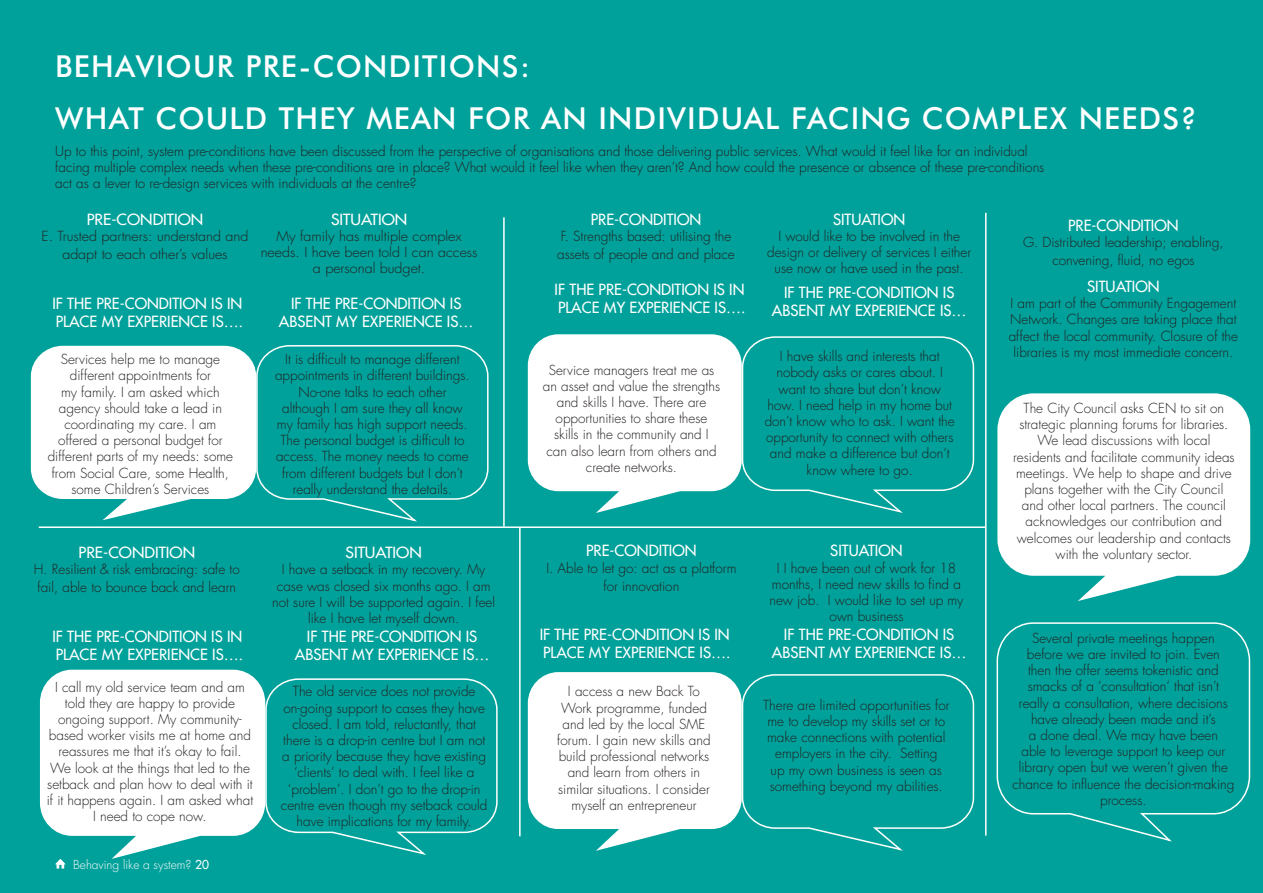
<style>
.page{position:relative;width:1263px;height:893px;background:#00a19a}
.page>*{position:absolute;margin:0;border:0;box-sizing:border-box;transform-origin:0 0}
.t1{font:500 30.3px/51.4px "Futura BT";letter-spacing:.04em;color:#fff}
.t2{font:15px/18px "Futura LT";color:#fff}
.t3{font:15px "Futura LT";color:#fff;scale:1.06 1}
.t4{font:300 13.5px/16.2px "Futura LT";color:#241f21;text-align:center}
.t5{font:300 13.5px/16.2px "Futura LT";color:#241f21;text-align:center;scale:1.06 1}
.t6{font:300 12px "Futura LT";color:#fff}
.s1{font-weight:400}
</style>
<div class="page">
<svg style="left:997px;top:393px;width:253px;height:208px;background:#ddf2f1"></svg>
<svg style="left:528px;top:672px;width:447px;height:179px"></svg>
<svg style="left:528px;top:334px;width:447px;height:179px"></svg>
<svg style="left:996px;top:622px;width:255px;height:220px"></svg>
<svg style="left:31px;top:345px;width:458px;height:177px"></svg>
<hr style="left:985px;top:213px;width:1px;height:623px;background:#fff">
<hr style="left:503px;top:217px;width:2px;height:309px;background:#fff">
<hr style="left:519px;top:527px;width:2px;height:309px;background:#fff">
<hr style="left:39px;top:526px;width:947px;height:2px;background:#fff">
<svg style="left:40px;top:670px;width:458px;height:198px"></svg>
<h1 class="t1" style="left:55px;top:41px;width:1143px">BEHAVIOUR PRE-CONDITIONS:<br>WHAT COULD THEY MEAN FOR AN INDIVIDUAL FACING COMPLEX NEEDS?</h1>
<p class="t4" style="left:55px;top:143px;width:990px;text-align:left">Up to this point, system pre-conditions have been discussed from the perspective of organisations and those delivering public services. What would it feel like for an individual facing multiple complex needs when these pre-conditions are in place? What would it feel like when they aren’t? And how could the presence or absence of these pre-conditions act as a lever to re-design services with individuals at the centre?</p>
<p class="t3" style="left:87px;top:210px;width:111px">PRE-CONDITION</p>
<p class="t5" style="left:41px;top:227px;width:197px;line-height:18px">E. Trusted partners: understand and adapt to each other’s values</p>
<p class="t2" style="left:52px;top:294px;width:192px">IF THE PRE-CONDITION IS IN<br>PLACE MY EXPERIENCE IS….</p>
<p class="t4" style="left:48px;top:352px;width:187px">Services help me to manage different appointments for<br>my family. I am asked which agency should take a lead in coordinating my care. I am offered a personal budget for different parts of my needs: some from Social Care, some Health, some Children’s Services</p>
<p class="t3" style="left:331px;top:210px;width:73px">SITUATION</p>
<p class="t5" style="left:261px;top:228px;width:206px">My family has multiple complex needs. I have been told I can access a personal budget.</p>
<p class="t2" style="left:279px;top:294px;width:196px;text-align:center">IF THE PRE-CONDITION IS<br>ABSENT MY EXPERIENCE IS…</p>
<p class="t4" style="left:275px;top:352px;width:196px">It is difficult to manage different appointments in different buildings.<br>No-one talks to each other although I am sure they all know my family has high support needs.<br>The personal budget is difficult to access. The money needs to come from different budgets but I don’t really understand the details.</p>
<p class="t3" style="left:79px;top:543px;width:111px">PRE-CONDITION</p>
<p class="t4" style="left:34px;top:561px;width:207px;line-height:18px;text-align:left">H. Resilient &amp; risk embracing: safe to fail, able to bounce back and learn</p>
<p class="t3" style="left:346px;top:543px;width:73px">SITUATION</p>
<p class="t4" style="left:272px;top:562px;width:224px">I have a setback in my recovery. My case was closed six months ago. I am not sure I will be supported again. I feel like I have let myself down.</p>
<p class="t2" style="left:52px;top:628px;width:192px">IF THE PRE-CONDITION IS IN<br>PLACE MY EXPERIENCE IS….</p>
<p class="t2" style="left:295px;top:628px;width:196px;text-align:center">IF THE PRE-CONDITION IS<br>ABSENT MY EXPERIENCE IS…</p>
<p class="t4" style="left:47px;top:679px;width:208px">I call my old service team and am told they are happy to provide ongoing support. My community&shy;based worker visits me at home and reassures me that it’s okay to fail.<br>We look at the things that led to the setback and plan how to deal with it if it happens again. I am asked what<br>I need to cope now.</p>
<p class="t4" style="left:281px;top:684px;width:208px">The old service does not provide on-going support to cases they have closed. I am told, reluctantly, that there is a drop-in centre but I am not a priority because they have existing ‘clients’ to deal with. I feel like a ‘problem’. I don’t go to the drop-in centre even though my setback could have implications for my family.</p>
<p class="t6" style="left:73px;top:857px;width:137px">Behaving like a system? <span class="s1">20</span></p>
<p class="t2" style="left:591px;top:210px;width:112px">PRE-CONDITION</p>
<p class="t4" style="left:557px;top:227px;width:179px;line-height:18px;text-align:left">F. Strengths based: utilising the assets of people and and place</p>
<p class="t2" style="left:555px;top:281px;width:192px">IF THE PRE-CONDITION IS IN<br>PLACE MY EXPERIENCE IS….</p>
<p class="t4" style="left:543px;top:362px;width:179px">Service managers treat me as an asset and value the strengths and skills I have. There are opportunities to share these skills in the community and I can also learn from others and create networks.</p>
<p class="t2" style="left:833px;top:210px;width:74px">SITUATION</p>
<p class="t4" style="left:767px;top:228px;width:205px">I would like to be involved in the design or delivery of services I either use now or have used in the past.</p>
<p class="t2" style="left:772px;top:284px;width:196px;text-align:center">IF THE PRE-CONDITION IS<br>ABSENT MY EXPERIENCE IS…</p>
<p class="t4" style="left:765px;top:349px;width:192px">I have skills and interests that nobody asks or cares about. I want to share but don’t know how. I need help in my home but don’t know who to ask. I want the opportunity to connect with others and make a difference but don’t know where to go.</p>
<p class="t2" style="left:586px;top:542px;width:112px">PRE-CONDITION</p>
<p class="t4" style="left:546px;top:559px;width:192px;line-height:18px">I. Able to let go: act as a platform for innovation</p>
<p class="t2" style="left:540px;top:626px;width:192px">IF THE PRE-CONDITION IS IN<br>PLACE MY EXPERIENCE IS….</p>
<p class="t4" style="left:557px;top:684px;width:155px">I access a new Back To<br>Work programme, funded and led by the local SME forum. I gain new skills and build professional networks and learn from others in similar situations. I consider myself an entrepreneur</p>
<p class="t2" style="left:830px;top:542px;width:74px">SITUATION</p>
<p class="t4" style="left:769px;top:560px;width:195px">I I have been out of work for 18 months, I need new skills to find a new job. I would like to set up my own business</p>
<p class="t2" style="left:772px;top:626px;width:196px;text-align:center">IF THE PRE-CONDITION IS<br>ABSENT MY EXPERIENCE IS…</p>
<p class="t4" style="left:763px;top:697px;width:188px">There are limited opportunities for me to develop my skills set or to make connections with potential employers in the city. Setting<br>up my own business is seen as something beyond my abilities.</p>
<p class="t2" style="left:1068px;top:217px;width:112px">PRE-CONDITION</p>
<p class="t4" style="left:1023px;top:234px;width:202px;line-height:18px">G. Distributed leadership; enabling, convening, fluid, no egos</p>
<p class="t2" style="left:1087px;top:277px;width:74px">SITUATION</p>
<p class="t4" style="left:1009px;top:295px;width:231px">I am part of the Community Engagement Network. Changes are taking place that affect the local community. Closure of the libraries is my most immediate concern.</p>
<p class="t4" style="left:1013px;top:400px;width:223px">The City Council asks CEN to sit on strategic planning forums for libraries.<br>We lead discussions with local residents and facilitate community ideas meetings. We help to shape and drive plans together with the City Council and other local partners. The council acknowledges our contribution and welcomes our leadership and contacts with the voluntary sector.</p>
<p class="t4" style="left:1012px;top:630px;width:224px">Several private meetings happen<br>before we are invited to join. Even<br>then the offer seems tokenistic and smacks of a ‘consultation’ that isn’t really a consultation, where decisions have already been made and it’s<br>a done deal. We may have been<br>able to leverage support to keep our library open but we weren’t given the chance to influence the decision-making process.</p>
</div>
